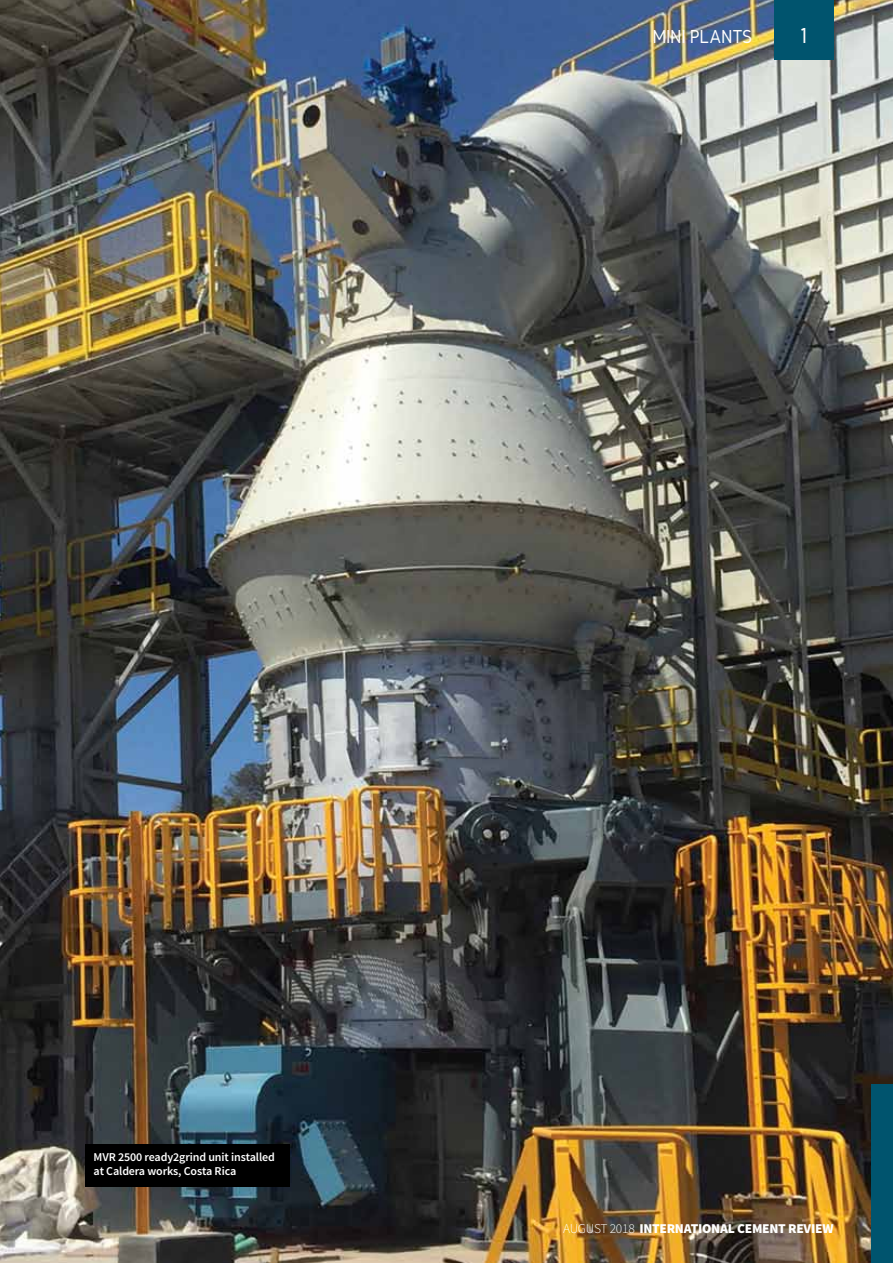
<style>
.page{position:relative;width:893px;height:1263px;background:#fff}
.page>*{position:absolute;margin:0;border:0;box-sizing:border-box;transform-origin:0 0}
.t1{font:22.5px "Gidole";color:#fff}
.t2{font:19.5px "Gidole";letter-spacing:-.02em;color:#fff}
.t3{font:900 13.5px "Source Sans Pro";letter-spacing:-.02em;color:#fff}
.t4{font:600 12px/13.5px "Source Sans Pro";letter-spacing:-.01em;color:#fff}
.s1{font-weight:300}
</style>
<div class="page">
<img style="left:0;top:0;width:893px;height:1263px">
<div style="left:872px;top:1084px;width:21px;height:179px;background:#00546e"></div>
<div style="left:774px;top:0;width:59px;height:60px;background:#00546e"></div>
<div style="left:85px;top:1144px;width:204px;height:42px;background:#000"></div>
<h2 class="t2" style="left:653px;top:26px;width:102px">MINI PLANTS</h2>
<h1 class="t1" style="left:798px;top:23px;width:13px">1</h1>
<p class="t4" style="left:94px;top:1151px;width:183px">MVR 2500 ready2grind unit installed at Caldera works, Costa Rica</p>
<p class="t3" style="left:563px;top:1220px;width:272px"><span class="s1">AUGUST 2018</span> INTERNATIONAL CEMENT REVIEW</p>
</div>
